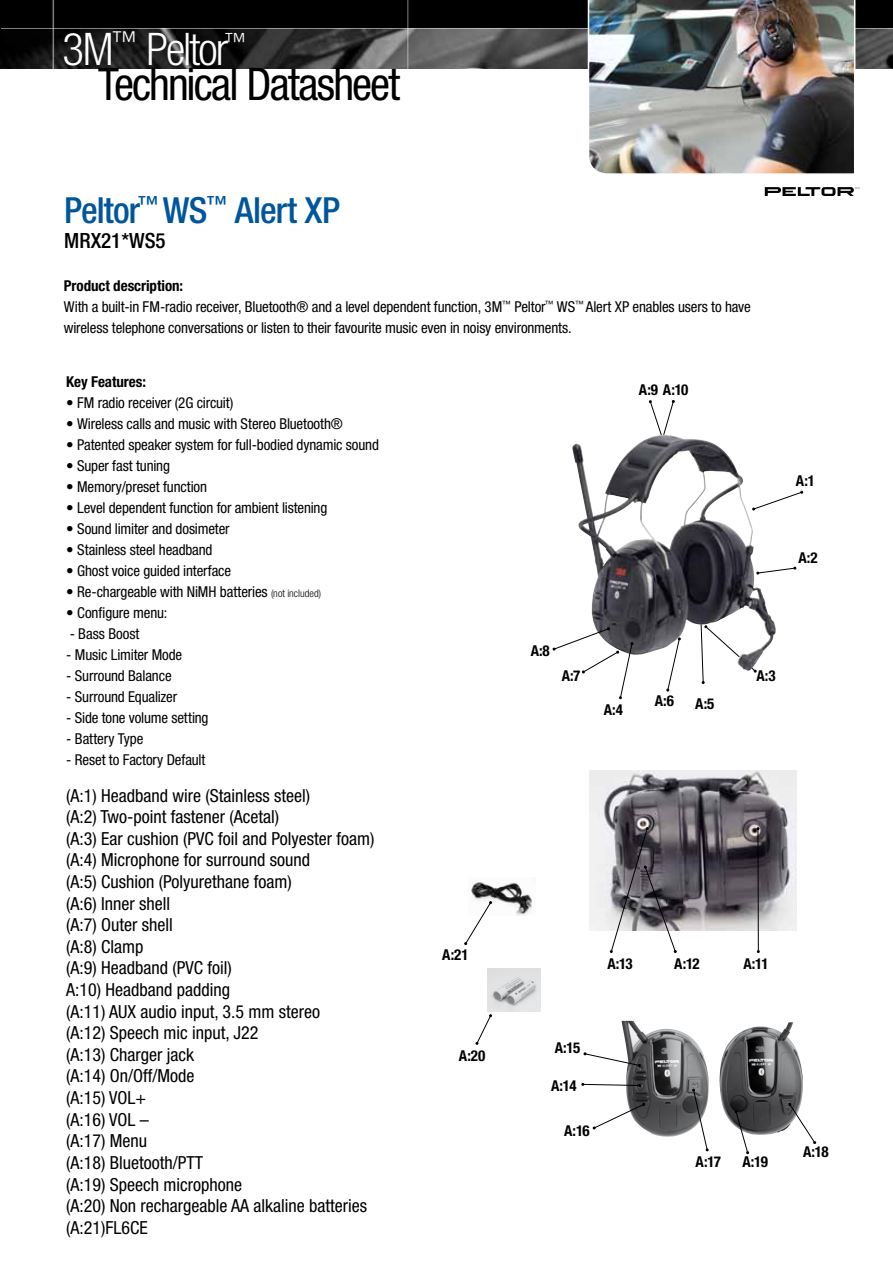
<style>
.page{position:relative;width:893px;height:1263px;background:#fff}
.page>*{position:absolute;margin:0;border:0;box-sizing:border-box;transform-origin:0 0}
.t1{font:condensed 45px/35.1px "Helvetica Neue LT Pro";letter-spacing:-.04em;color:#000}
.t2{font:500 condensed 36px "Helvetica Neue LT Pro";letter-spacing:-.025em;color:#00569c}
.t3{font:500 condensed 21px "Helvetica Neue LT Pro";color:#000}
.t4{font:condensed 18px/21.6px "Helvetica Neue LT Pro";color:#000}
.t5{font:condensed 15px/21px "Helvetica Neue LT Pro";letter-spacing:-.01em;color:#000}
.t6{font:700 condensed 15px "Helvetica Neue LT Pro";letter-spacing:-.01em;color:#000}
.s1{font-weight:300;color:#fff}
.s2{font-weight:700}
.s3{font-weight:300;font-size:10.5px}
</style>
<div class="page">
<div style="left:0;top:0;width:893px;height:29px;background:#000"></div>
<img style="left:0;top:29px;width:893px;height:39px">
<hr style="left:1px;top:28px;width:892px;height:1px;background:#fff">
<hr style="left:53px;top:0;width:1px;height:81px;background:#fff">
<hr style="left:407px;top:0;width:1px;height:99px;background:#fff">
<img style="left:587px;top:0;width:269px;height:174px">
<svg style="left:765px;top:187px;width:94px;height:9px"></svg>
<img style="left:572px;top:436px;width:170px;height:219px">
<svg style="left:752px;top:491px;width:51px;height:19px"></svg>
<svg style="left:649px;top:400px;width:26px;height:41px"></svg>
<svg style="left:756px;top:566px;width:41px;height:9px"></svg>
<svg style="left:698px;top:593px;width:59px;height:91px"></svg>
<svg style="left:552px;top:627px;width:81px;height:72px"></svg>
<svg style="left:666px;top:637px;width:15px;height:55px"></svg>
<img style="left:589px;top:770px;width:208px;height:161px">
<svg style="left:610px;top:827px;width:67px;height:126px"></svg>
<hr style="left:758px;top:829px;width:1px;height:122px;background:#000">
<img style="left:621px;top:1021px;width:88px;height:115px">
<img style="left:719px;top:1022px;width:84px;height:113px">
<svg style="left:583px;top:1052px;width:58px;height:15px"></svg>
<svg style="left:581px;top:1083px;width:60px;height:4px"></svg>
<svg style="left:593px;top:1103px;width:52px;height:26px"></svg>
<svg style="left:692px;top:1089px;width:17px;height:62px"></svg>
<svg style="left:788px;top:1103px;width:28px;height:41px"></svg>
<svg style="left:734px;top:1110px;width:15px;height:44px"></svg>
<img style="left:487px;top:968px;width:53px;height:43px">
<svg style="left:475px;top:1014px;width:17px;height:31px"></svg>
<img style="left:471px;top:882px;width:61px;height:33px">
<svg style="left:464px;top:901px;width:28px;height:44px"></svg>
<h1 class="t1" style="left:98px;top:31px;width:304px;text-indent:-35px"><span class="s1">3M</span><sup>™</sup> <span class="s1">Peltor</span><sup>™<br></sup>Technical Datasheet</h1>
<h2 class="t2" style="left:64px;top:188px;width:277px">Peltor<sup>™</sup> WS<sup>™</sup> Alert XP</h2>
<h3 class="t3" style="left:64px;top:228px;width:103px">MRX21*WS5</h3>
<p class="t5" style="left:64px;top:275px;width:688px"><span class="s2">Product description:<br></span>With a built-in FM-radio receiver, Bluetooth® and a level dependent function, 3M<sup>™</sup> Peltor<sup>™</sup> WS<sup>™</sup> Alert XP enables users to have wireless telephone conversations or listen to their favourite music even in noisy environments.</p>
<p class="t6" style="left:66px;top:373px;width:81px">Key Features:</p>
<p class="t5" style="left:66px;top:392px;width:169px">• FM radio receiver (2G circuit)</p>
<p class="t5" style="left:66px;top:413px;width:278px">• Wireless calls and music with Stereo Bluetooth®</p>
<p class="t5" style="left:66px;top:434px;width:314px">• Patented speaker system for full-bodied dynamic sound</p>
<p class="t5" style="left:66px;top:455px;width:105px">• Super fast tuning</p>
<p class="t5" style="left:66px;top:476px;width:142px">• Memory/preset function</p>
<p class="t5" style="left:66px;top:497px;width:262px">• Level dependent function for ambient listening</p>
<p class="t5" style="left:66px;top:518px;width:165px">• Sound limiter and dosimeter</p>
<p class="t5" style="left:66px;top:539px;width:148px">• Stainless steel headband</p>
<p class="t5" style="left:66px;top:560px;width:166px">• Ghost voice guided interface</p>
<p class="t5" style="left:66px;top:581px;width:256px">• Re-chargeable with NiMH batteries <span class="s3">(not included)</span></p>
<p class="t5" style="left:66px;top:602px;width:102px">• Configure menu:</p>
<p class="t5" style="left:70px;top:623px;width:71px">- Bass Boost</p>
<p class="t5" style="left:66px;top:644px;width:117px">- Music Limiter Mode</p>
<p class="t5" style="left:66px;top:665px;width:107px">- Surround Balance</p>
<p class="t5" style="left:66px;top:686px;width:112px">- Surround Equalizer</p>
<p class="t5" style="left:66px;top:707px;width:144px">- Side tone volume setting</p>
<p class="t5" style="left:66px;top:728px;width:79px">- Battery Type</p>
<p class="t5" style="left:66px;top:749px;width:141px">- Reset to Factory Default</p>
<p class="t4" style="left:66px;top:784px;width:310px">(A:1) Headband wire (Stainless steel)<br>(A:2) Two-point fastener (Acetal)<br>(A:3) Ear cushion (PVC foil and Polyester foam) (A:4) Microphone for surround sound<br>(A:5) Cushion (Polyurethane foam)<br>(A:6) Inner shell<br>(A:7) Outer shell<br>(A:8) Clamp<br>(A:9) Headband (PVC foil)<br>A:10) Headband padding<br>(A:11) AUX audio input, 3.5 mm stereo<br>(A:12) Speech mic input, J22<br>(A:13) Charger jack<br>(A:14) On/Off/Mode<br>(A:15) VOL+<br>(A:16) VOL –<br>(A:17) Menu<br>(A:18) Bluetooth/PTT<br>(A:19) Speech microphone<br>(A:20) Non rechargeable AA alkaline batteries (A:21)FL6CE</p>
<p class="t6" style="left:639px;top:380px;width:51px">A:9 A:10</p>
<p class="t6" style="left:531px;top:641px;width:21px">A:8</p>
<p class="t6" style="left:562px;top:666px;width:20px">A:7</p>
<p class="t6" style="left:604px;top:701px;width:21px">A:4</p>
<p class="t6" style="left:655px;top:692px;width:21px">A:6</p>
<p class="t6" style="left:695px;top:694px;width:21px">A:5</p>
<p class="t6" style="left:756px;top:666px;width:21px">A:3</p>
<p class="t6" style="left:442px;top:945px;width:28px">A:21</p>
<p class="t6" style="left:459px;top:1046px;width:28px">A:20</p>
<p class="t6" style="left:607px;top:955px;width:27px">A:13</p>
<p class="t6" style="left:674px;top:955px;width:27px">A:12</p>
<p class="t6" style="left:743px;top:955px;width:27px">A:11</p>
<p class="t6" style="left:555px;top:1039px;width:27px">A:15</p>
<p class="t6" style="left:551px;top:1077px;width:27px">A:14</p>
<p class="t6" style="left:564px;top:1121px;width:27px">A:16</p>
<p class="t6" style="left:696px;top:1152px;width:27px">A:17</p>
<p class="t6" style="left:742px;top:1152px;width:27px">A:19</p>
<p class="t6" style="left:796px;top:471px;width:21px">A:1</p>
<p class="t6" style="left:798px;top:549px;width:21px">A:2</p>
<p class="t6" style="left:803px;top:1143px;width:27px">A:18</p>
</div>
